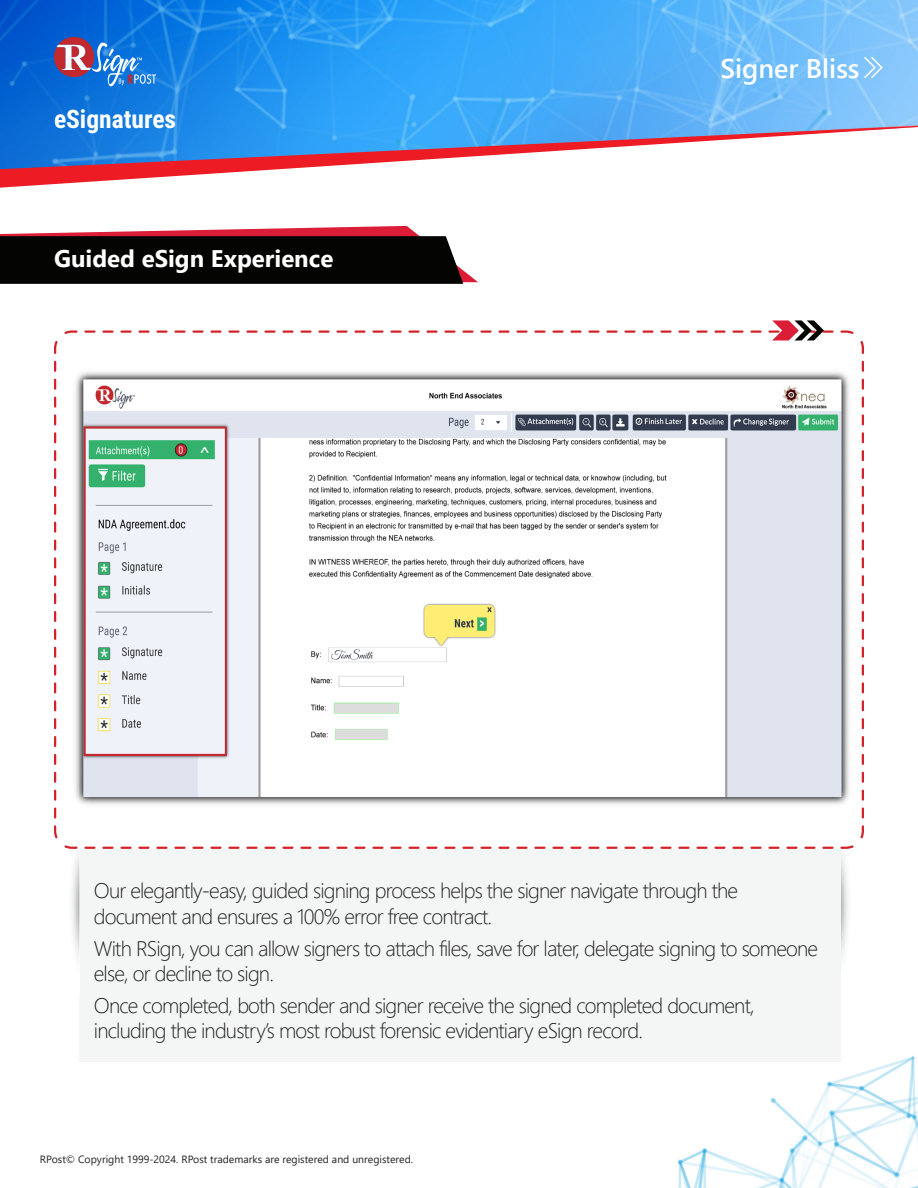
<style>
.page{position:relative;width:918px;height:1188px;background:#fff}
.page>*{position:absolute;margin:0;border:0;box-sizing:border-box;transform-origin:0 0}
.Heading_1{font:600 27px "Segoe UI";color:#fff}
.t1{font:700 25.5px "Roboto Condensed";color:#fff}
.Heading_1-2{font:700 24px "Segoe UI";color:#fff}
.Bady_1{font:300 21px/25.2px "Segoe UI";letter-spacing:-.04em;color:#231f20}
.t2{font:10.5px "Segoe UI";color:#231f20}
</style>
<div class="page">
<img style="left:0;top:0;width:918px;height:123px">
<svg style="left:0;top:123px;width:918px;height:65px"></svg>
<img style="left:79px;top:1056px;width:839px;height:132px">
<svg style="left:51px;top:34px;width:105px;height:53px;background:#4d79c2"></svg>
<svg style="left:862px;top:55px;width:22px;height:25px"></svg>
<svg style="left:0;top:226px;width:478px;height:58px;background:#372526"></svg>
<img style="left:841px;top:850px;width:7px;height:109px">
<div style="left:79px;top:843px;width:762px;height:218px;background:#f3f6f4"></div>
<img style="left:72px;top:850px;width:7px;height:109px">
<svg style="left:54px;top:330px;width:810px;height:519px"></svg>
<svg style="left:81px;top:320px;width:751px;height:20px"></svg>
<img style="left:63px;top:367px;width:792px;height:452px">
<p class="t1" style="left:54px;top:101px;width:124px">eSignatures</p>
<p class="Heading_1-2" style="left:54px;top:235px;width:281px">Guided eSign Experience</p>
<p class="Heading_1" style="left:720px;top:43px;width:141px">Signer Bliss</p>
<p class="Bady_1" style="left:94px;top:876px;width:646px">Our elegantly-easy, guided signing process helps the signer navigate through the document and ensures a 100% error free contract.</p>
<p class="Bady_1" style="left:94px;top:933px;width:726px">With RSign, you can allow signers to attach files, save for later, delegate signing to someone else, or decline to sign.</p>
<p class="Bady_1" style="left:94px;top:991px;width:662px">Once completed, both sender and signer receive the signed completed document, including the industry’s most robust forensic evidentiary eSign record.</p>
<p class="t2" style="left:40px;top:1150px;width:375px">RPost© Copyright 1999-2024. RPost trademarks are registered and unregistered.</p>
</div>
